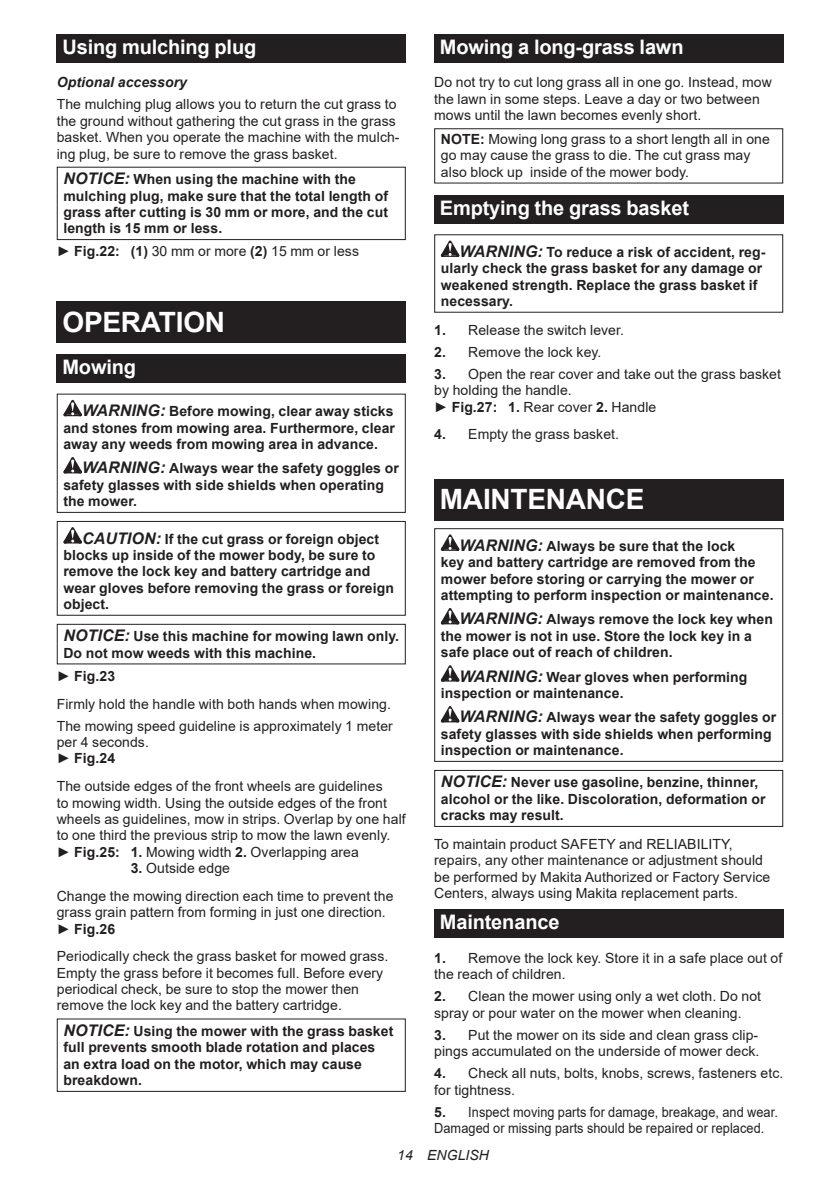
<style>
.page{position:relative;width:840px;height:1191px;background:#fff}
.page>*{position:absolute;margin:0;border:0;box-sizing:border-box;transform-origin:0 0}
.t1{font:700 28px "Arial";letter-spacing:-.01em;color:#fff}
.t2{font:700 20px "Arial";letter-spacing:-.01em;color:#fff}
.t3{font:14px/16.4px "Arial";letter-spacing:.005em;color:#231f20}
.t4{font:700 14px/16.4px "Arial";letter-spacing:.005em;color:#231f20}
.t5{font:14px/16.4px "Arial";letter-spacing:.005em;color:#231f20;scale:.91 1}
.t6{font:italic 700 14px "Arial";letter-spacing:.005em;color:#231f20}
.t7{font:italic 14px "Arial";letter-spacing:.005em;color:#231f20}
.s1{font-style:italic;font-size:16px}
.s2{font-weight:700}
</style>
<div class="page">
<div style="left:57px;top:34px;width:348px;height:29px;background:#231f20"></div>
<div style="left:57px;top:167px;width:348px;height:73px;border:1px solid #231f20"></div>
<div style="left:57px;top:302px;width:348px;height:41px;background:#231f20"></div>
<div style="left:57px;top:354px;width:348px;height:29px;background:#231f20"></div>
<svg style="left:63px;top:400px;width:19px;height:16px"></svg>
<svg style="left:63px;top:457px;width:19px;height:16px"></svg>
<div style="left:57px;top:393px;width:348px;height:120px;border:1px solid #231f20"></div>
<svg style="left:63px;top:527px;width:19px;height:16px"></svg>
<div style="left:57px;top:521px;width:348px;height:95px;border:1px solid #231f20"></div>
<div style="left:57px;top:624px;width:348px;height:40px;border:1px solid #231f20"></div>
<div style="left:434px;top:34px;width:348px;height:29px;background:#231f20"></div>
<div style="left:434px;top:128px;width:348px;height:55px;border:1px solid #231f20"></div>
<div style="left:434px;top:195px;width:348px;height:28px;background:#231f20"></div>
<svg style="left:440px;top:240px;width:19px;height:17px"></svg>
<div style="left:434px;top:479px;width:348px;height:41px;background:#231f20"></div>
<svg style="left:440px;top:534px;width:19px;height:17px"></svg>
<svg style="left:440px;top:608px;width:19px;height:16px"></svg>
<svg style="left:440px;top:665px;width:19px;height:16px"></svg>
<svg style="left:440px;top:706px;width:19px;height:16px"></svg>
<div style="left:434px;top:528px;width:348px;height:234px;border:1px solid #231f20"></div>
<div style="left:434px;top:770px;width:348px;height:57px;border:1px solid #231f20"></div>
<div style="left:434px;top:909px;width:348px;height:29px;background:#231f20"></div>
<h2 class="t2" style="left:62px;top:33px;width:195px">Using mulching plug</h2>
<p class="t6" style="left:57px;top:73px;width:132px">Optional accessory</p>
<p class="t3" style="left:57px;top:96px;width:344px">The mulching plug allows you to return the cut grass to the ground without gathering the cut grass in the grass basket. When you operate the machine with the mulch&shy;ing plug, be sure to remove the grass basket.</p>
<p class="t4" style="left:63px;top:171px;width:326px"><span class="s1">NOTICE:</span> When using the machine with the mulching plug, make sure that the total length of grass after cutting is 30 mm or more, and the cut length is 15 mm or less.</p>
<p class="t3" style="left:57px;top:243px;width:303px">► <span class="s2">Fig.22: (1)</span> 30 mm or more <span class="s2">(2)</span> 15 mm or less</p>
<h1 class="t1" style="left:62px;top:302px;width:164px">OPERATION</h1>
<h2 class="t2" style="left:62px;top:353px;width:75px">Mowing</h2>
<p class="t4" style="left:63px;top:403px;width:333px;text-align:justify;text-indent:19px"><span class="s1">WARNING:</span> Before mowing, clear away sticks and stones from mowing area. Furthermore, clear away any weeds from mowing area in advance.</p>
<p class="t4" style="left:63px;top:460px;width:336px;text-indent:19px"><span class="s1">WARNING:</span> Always wear the safety goggles or safety glasses with side shields when operating the mower.</p>
<p class="t4" style="left:63px;top:530px;width:332px;text-indent:19px"><span class="s1">CAUTION:</span> If the cut grass or foreign object blocks up inside of the mower body, be sure to remove the lock key and battery cartridge and wear gloves before removing the grass or foreign object.</p>
<p class="t4" style="left:63px;top:628px;width:337px"><span class="s1">NOTICE:</span> Use this machine for mowing lawn only.<br>Do not mow weeds with this machine.</p>
<p class="t3" style="left:57px;top:662px;width:335px;line-height:27.8px">► <span class="s2">Fig.23<br></span>Firmly hold the handle with both hands when mowing.</p>
<p class="t3" style="left:57px;top:717px;width:337px">The mowing speed guideline is approximately 1 meter per 4 seconds.<br>► <span class="s2">Fig.24</span></p>
<p class="t3" style="left:57px;top:778px;width:350px">The outside edges of the front wheels are guidelines<br>to mowing width. Using the outside edges of the front wheels as guidelines, mow in strips. Overlap by one half to one third the previous strip to mow the lawn evenly. ► <span class="s2">Fig.25: 1.</span> Mowing width <span class="s2">2.</span> Overlapping area</p>
<p class="t3" style="left:57px;top:854px;width:338px;line-height:27.8px;text-indent:74px"><span class="s2">3.</span> Outside edge<br>Change the mowing direction each time to prevent the</p>
<p class="t3" style="left:57px;top:904px;width:330px">grass grain pattern from forming in just one direction. ► <span class="s2">Fig.26</span></p>
<p class="t3" style="left:57px;top:948px;width:333px">Periodically check the grass basket for mowed grass.<br>Empty the grass before it becomes full. Before every periodical check, be sure to stop the mower then remove the lock key and the battery cartridge.</p>
<p class="t4" style="left:63px;top:1023px;width:331px"><span class="s1">NOTICE:</span> Using the mower with the grass basket full prevents smooth blade rotation and places an extra load on the motor, which may cause breakdown.</p>
<h2 class="t2" style="left:439px;top:33px;width:245px">Mowing a long-grass lawn</h2>
<p class="t3" style="left:434px;top:74px;width:339px">Do not try to cut long grass all in one go. Instead, mow the lawn in some steps. Leave a day or two between mows until the lawn becomes evenly short.</p>
<p class="t3" style="left:440px;top:131px;width:330px"><span class="s2">NOTE:</span> Mowing long grass to a short length all in one go may cause the grass to die. The cut grass may also block up inside of the mower body.</p>
<h2 class="t2" style="left:439px;top:194px;width:250px">Emptying the grass basket</h2>
<p class="t4" style="left:440px;top:244px;width:326px;text-indent:19px"><span class="s1">WARNING:</span> To reduce a risk of accident, reg&shy;ularly check the grass basket for any damage or weakened strength. Replace the grass basket if necessary.</p>
<p class="t3" style="left:434px;top:321px;width:191px"><span class="s2">1.</span> Release the switch lever.</p>
<p class="t3" style="left:434px;top:344px;width:169px"><span class="s2">2.</span> Remove the lock key.</p>
<p class="t3" style="left:434px;top:366px;width:348px"><span class="s2">3.</span> Open the rear cover and take out the grass basket by holding the handle.<br>► <span class="s2">Fig.27: 1.</span> Rear cover <span class="s2">2.</span> Handle</p>
<p class="t3" style="left:434px;top:426px;width:186px"><span class="s2">4.</span> Empty the grass basket.</p>
<h1 class="t1" style="left:439px;top:479px;width:206px">MAINTENANCE</h1>
<p class="t4" style="left:440px;top:538px;width:334px;text-indent:19px"><span class="s1">WARNING:</span> Always be sure that the lock<br>key and battery cartridge are removed from the mower before storing or carrying the mower or attempting to perform inspection or maintenance.</p>
<p class="t4" style="left:440px;top:611px;width:333px;text-indent:19px"><span class="s1">WARNING:</span> Always remove the lock key when the mower is not in use. Store the lock key in a safe place out of reach of children.</p>
<p class="t4" style="left:440px;top:668px;width:308px;text-indent:19px"><span class="s1">WARNING:</span> Wear gloves when performing inspection or maintenance.</p>
<p class="t4" style="left:440px;top:709px;width:336px;text-indent:19px"><span class="s1">WARNING:</span> Always wear the safety goggles or safety glasses with side shields when performing inspection or maintenance.</p>
<p class="t4" style="left:440px;top:774px;width:326px"><span class="s1">NOTICE:</span> Never use gasoline, benzine, thinner, alcohol or the like. Discoloration, deformation or cracks may result.</p>
<p class="t3" style="left:434px;top:835px;width:337px">To maintain product SAFETY and RELIABILITY, repairs, any other maintenance or adjustment should be performed by Makita Authorized or Factory Service Centers, always using Makita replacement parts.</p>
<h2 class="t2" style="left:439px;top:908px;width:121px">Maintenance</h2>
<p class="t3" style="left:434px;top:949px;width:349px"><span class="s2">1.</span> Remove the lock key. Store it in a safe place out of the reach of children.</p>
<p class="t3" style="left:434px;top:988px;width:328px"><span class="s2">2.</span> Clean the mower using only a wet cloth. Do not spray or pour water on the mower when cleaning.</p>
<p class="t3" style="left:434px;top:1026px;width:326px"><span class="s2">3.</span> Put the mower on its side and clean grass clip&shy;pings accumulated on the underside of mower deck.</p>
<p class="t3" style="left:434px;top:1065px;width:350px"><span class="s2">4.</span> Check all nuts, bolts, knobs, screws, fasteners etc. for tightness.</p>
<p class="t5" style="left:434px;top:1103px;width:379px"><span class="s2">5.</span> Inspect moving parts for damage, breakage, and wear.<br>Damaged or missing parts should be repaired or replaced.</p>
<p class="t7" style="left:397px;top:1146px;width:93px">14 ENGLISH</p>
</div>
